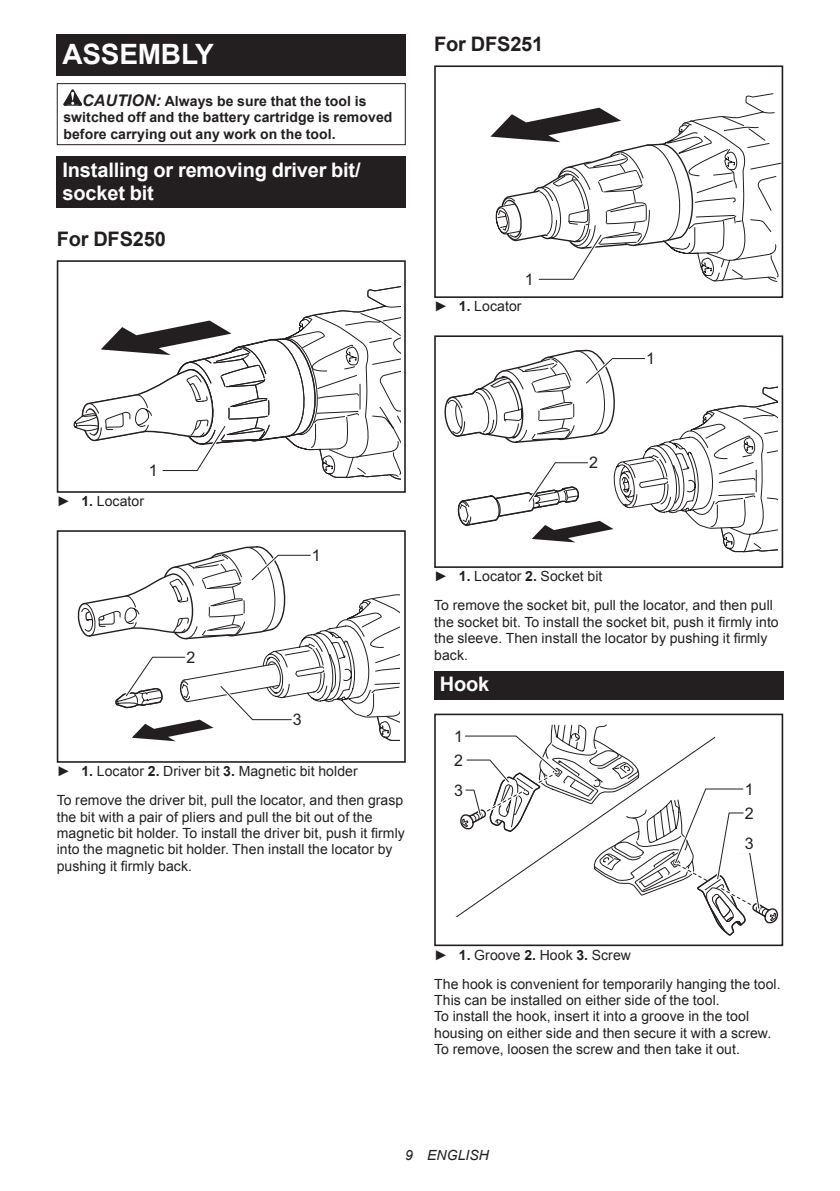
<style>
.page{position:relative;width:840px;height:1191px;background:#fff}
.page>*{position:absolute;margin:0;border:0;box-sizing:border-box;transform-origin:0 0}
.t1{font:700 28px "Arial";letter-spacing:-.01em;color:#fff}
.t2{font:700 20px/23.4px "Arial";letter-spacing:-.01em;color:#fff}
.t3{font:700 20px "Arial";letter-spacing:-.01em;color:#231f20}
.t4{font:16px/24px "Arial";color:#231f20}
.t5{font:14px/16.4px "Arial";letter-spacing:.005em;color:#231f20}
.t6{font:700 14px/16.4px "Arial";letter-spacing:.005em;color:#231f20}
.t7{font:italic 14px "Arial";letter-spacing:.005em;color:#231f20}
.s1{font-style:italic;font-size:16px}
.s2{font-weight:700}
</style>
<div class="page">
<div style="left:57px;top:34px;width:348px;height:41px;background:#231f20"></div>
<svg style="left:63px;top:89px;width:19px;height:17px"></svg>
<div style="left:57px;top:83px;width:348px;height:62px;border:1px solid #231f20"></div>
<div style="left:57px;top:156px;width:348px;height:52px;background:#231f20"></div>
<div style="left:57px;top:260px;width:348px;height:233px;border:2px solid #231f20"></div>
<svg style="left:74px;top:286px;width:326px;height:194px"></svg>
<div style="left:57px;top:530px;width:348px;height:232px;border:2px solid #231f20"></div>
<svg style="left:77px;top:546px;width:322px;height:196px"></svg>
<div style="left:434px;top:65px;width:348px;height:233px;border:2px solid #231f20"></div>
<svg style="left:490px;top:93px;width:291px;height:189px"></svg>
<svg style="left:721px;top:386px;width:56px;height:167px"></svg>
<svg style="left:613px;top:386px;width:133px;height:143px"></svg>
<div style="left:434px;top:335px;width:348px;height:233px;border:2px solid #231f20"></div>
<svg style="left:444px;top:349px;width:203px;height:98px"></svg>
<svg style="left:457px;top:462px;width:156px;height:80px"></svg>
<div style="left:434px;top:671px;width:348px;height:28px;background:#231f20"></div>
<div style="left:434px;top:713px;width:348px;height:233px;border:2px solid #231f20"></div>
<svg style="left:459px;top:724px;width:319px;height:212px"></svg>
<h1 class="t1" style="left:62px;top:35px;width:153px">ASSEMBLY</h1>
<p class="t6" style="left:63px;top:93px;width:330px;text-indent:19px"><span class="s1">CAUTION:</span> Always be sure that the tool is switched off and the battery cartridge is removed before carrying out any work on the tool.</p>
<h2 class="t2" style="left:62px;top:158px;width:299px">Installing or removing driver bit/ socket bit</h2>
<h2 class="t3" style="left:57px;top:226px;width:111px">For DFS250</h2>
<h2 class="t3" style="left:434px;top:31px;width:111px">For DFS251</h2>
<p class="t4" style="left:524px;top:267px;width:10px">1</p>
<p class="t5" style="left:434px;top:298px;width:89px">► <span class="s2">1.</span> Locator</p>
<p class="t4" style="left:645px;top:347px;width:10px">1</p>
<p class="t4" style="left:149px;top:459px;width:10px">1</p>
<p class="t5" style="left:57px;top:493px;width:89px">► <span class="s2">1.</span> Locator</p>
<p class="t4" style="left:186px;top:645px;width:10px">2</p>
<p class="t4" style="left:312px;top:543px;width:10px">1</p>
<p class="t4" style="left:293px;top:708px;width:10px">3</p>
<p class="t5" style="left:57px;top:757px;width:348px;line-height:28.8px">► <span class="s2">1.</span> Locator <span class="s2">2.</span> Driver bit <span class="s2">3.</span> Magnetic bit holder<br>To remove the driver bit, pull the locator, and then grasp</p>
<p class="t5" style="left:57px;top:808px;width:349px">the bit with a pair of pliers and pull the bit out of the magnetic bit holder. To install the driver bit, push it firmly into the magnetic bit holder. Then install the locator by pushing it firmly back.</p>
<p class="t4" style="left:589px;top:451px;width:10px">2</p>
<p class="t5" style="left:434px;top:562px;width:340px;line-height:28.8px">► <span class="s2">1.</span> Locator <span class="s2">2.</span> Socket bit<br>To remove the socket bit, pull the locator, and then pull</p>
<p class="t5" style="left:434px;top:614px;width:346px">the socket bit. To install the socket bit, push it firmly into the sleeve. Then install the locator by pushing it firmly back.</p>
<h2 class="t2" style="left:439px;top:672px;width:51px">Hook</h2>
<p class="t4" style="left:454px;top:724px;width:10px">1<br>2</p>
<p class="t4" style="left:454px;top:778px;width:10px">3</p>
<p class="t4" style="left:744px;top:777px;width:10px">1<br>2</p>
<p class="t4" style="left:744px;top:831px;width:10px">3</p>
<p class="t5" style="left:434px;top:940px;width:348px;line-height:28.8px">► <span class="s2">1.</span> Groove <span class="s2">2.</span> Hook <span class="s2">3.</span> Screw<br>The hook is convenient for temporarily hanging the tool.</p>
<p class="t5" style="left:434px;top:992px;width:338px">This can be installed on either side of the tool.<br>To install the hook, insert it into a groove in the tool housing on either side and then secure it with a screw.<br>To remove, loosen the screw and then take it out.</p>
<p class="t7" style="left:405px;top:1146px;width:85px">9 ENGLISH</p>
</div>
